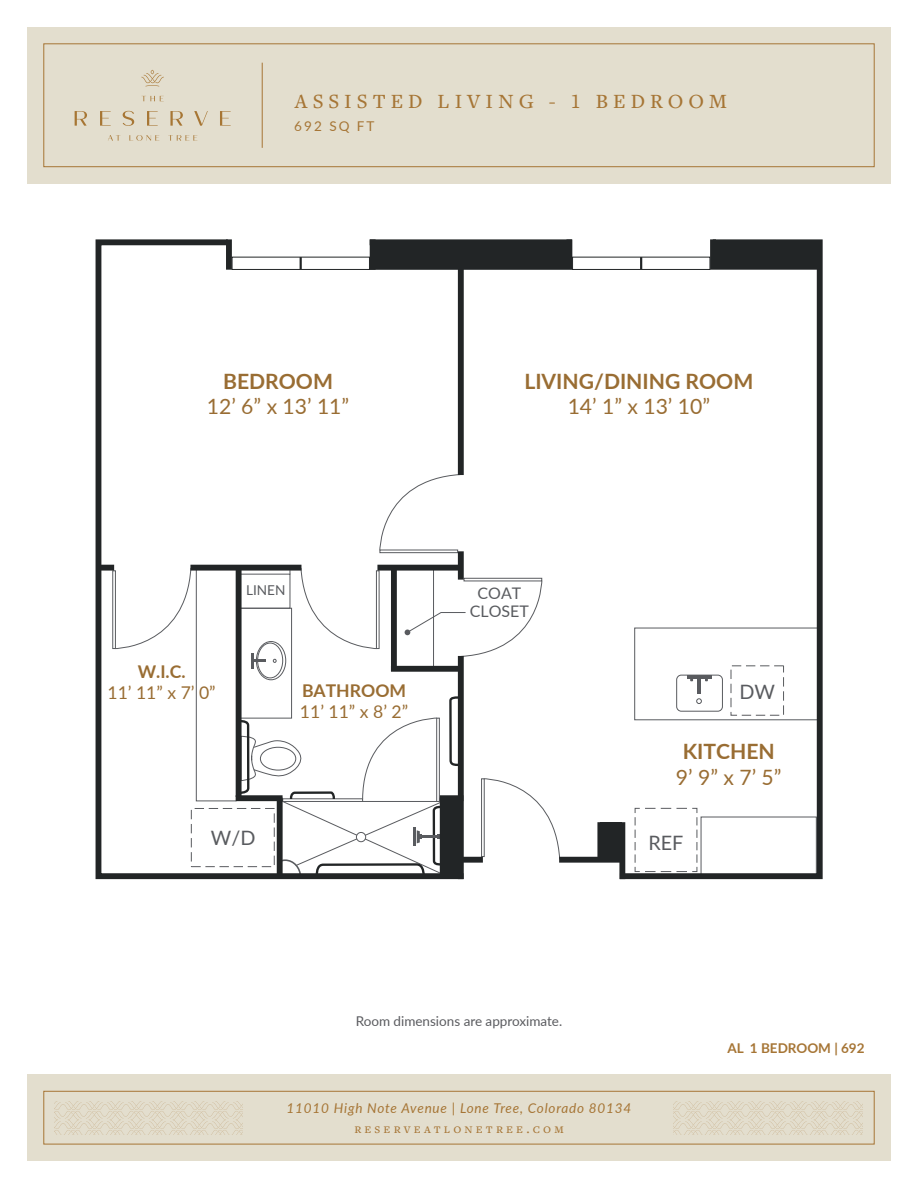
<style>
.page{position:relative;width:918px;height:1188px;background:#fff}
.page>*{position:absolute;margin:0;border:0;box-sizing:border-box;transform-origin:0 0}
.t1{font:21.15px/25.3px "Lato";color:#996d33;text-align:center}
.t2{font:700 21.15px/25.3px "Lato";color:#996d33;text-align:center}
.t3{font:500 21px "Freight Text Pro";letter-spacing:.24em;color:#a67535}
.t4{font:19.8px "Lato";color:#595b5f}
.t5{font:17.55px/21.1px "Lato";color:#996d33}
.t6{font:16.05px/18px "Lato";color:#595b5f;text-align:center}
.t7{font:14.25px "Freight Text Pro";letter-spacing:.22em;color:#a67535}
.t8{font:13.65px "Lato";color:#595b5f}
.t9{font:italic 13.5px "Lato";letter-spacing:.06em;color:#a67535}
.t10{font:13.5px "Lato";color:#5a5b5f}
.t11{font:700 13.5px "Lato";color:#a67535}
.t12{font:13.5px "Lato";letter-spacing:.15em;color:#a67535}
.s1{font-weight:700}
.s2{font-weight:400}
</style>
<div class="page">
<div style="left:27px;top:1075px;width:864px;height:86px;background:#e3dece"></div>
<div style="left:43px;top:1091px;width:832px;height:53px;border:1px solid #a67535"></div>
<div style="left:27px;top:27px;width:864px;height:157px;background:#e3dece"></div>
<div style="left:43px;top:43px;width:832px;height:124px;border:1px solid #a67535"></div>
<svg style="left:674px;top:1101px;width:189px;height:33px"></svg>
<svg style="left:54px;top:1101px;width:189px;height:33px"></svg>
<hr style="left:262px;top:63px;width:1px;height:85px;background:#a67535">
<svg style="left:141px;top:70px;width:23px;height:16px"></svg>
<svg style="left:75px;top:111px;width:12px;height:15px"></svg>
<svg style="left:100px;top:111px;width:11px;height:15px"></svg>
<svg style="left:123px;top:111px;width:11px;height:15px"></svg>
<svg style="left:147px;top:111px;width:11px;height:15px"></svg>
<svg style="left:170px;top:111px;width:13px;height:15px"></svg>
<svg style="left:194px;top:111px;width:14px;height:15px"></svg>
<svg style="left:220px;top:111px;width:11px;height:15px"></svg>
<svg style="left:142px;top:96px;width:22px;height:5px"></svg>
<svg style="left:108px;top:135px;width:12px;height:6px"></svg>
<svg style="left:129px;top:135px;width:30px;height:6px"></svg>
<svg style="left:168px;top:135px;width:29px;height:6px"></svg>
<svg style="left:614px;top:256px;width:209px;height:623px"></svg>
<svg style="left:96px;top:239px;width:365px;height:640px"></svg>
<div style="left:458px;top:551px;width:6px;height:29px;background:#222526"></div>
<div style="left:458px;top:241px;width:6px;height:234px;background:#222526"></div>
<div style="left:226px;top:239px;width:6px;height:31px;background:#222526"></div>
<svg style="left:364px;top:239px;width:211px;height:34px"></svg>
<svg style="left:707px;top:239px;width:116px;height:34px"></svg>
<div style="left:619px;top:822px;width:6px;height:57px;background:#222526"></div>
<div style="left:597px;top:822px;width:6px;height:38px;background:#222526"></div>
<div style="left:377px;top:565px;width:84px;height:6px;background:#222526"></div>
<div style="left:190px;top:565px;width:111px;height:6px;background:#222526"></div>
<div style="left:98px;top:565px;width:16px;height:6px;background:#222526"></div>
<div style="left:559px;top:857px;width:63px;height:6px;background:#222526"></div>
<div style="left:600px;top:822px;width:22px;height:38px;background:#222526"></div>
<div style="left:373px;top:242px;width:196px;height:25px;background:#222526"></div>
<div style="left:713px;top:242px;width:107px;height:25px;background:#222526"></div>
<div style="left:232px;top:257px;width:137px;height:12px;background:#fff"></div>
<div style="left:232px;top:257px;width:138px;height:13px;border:1px solid #222526"></div>
<svg style="left:300px;top:257px;width:2px;height:12px"></svg>
<div style="left:573px;top:257px;width:137px;height:12px;background:#fff"></div>
<div style="left:572px;top:257px;width:138px;height:13px;border:1px solid #222526"></div>
<svg style="left:640px;top:257px;width:2px;height:12px"></svg>
<svg style="left:115px;top:566px;width:445px;height:313px"></svg>
<p class="t3" style="left:295px;top:87px;width:434px">ASSISTED LIVING - 1 BEDROOM</p>
<p class="t12" style="left:294px;top:117px;width:82px">692 SQ FT</p>
<p class="t1" style="left:207px;top:367px;width:144px"><span class="s1">BEDROOM<br></span>12’ 6” x 13’ 11”</p>
<p class="t2" style="left:524px;top:367px;width:230px">LIVING/DINING ROOM<br><span class="s2">14’ 1” x 13’ 10”</span></p>
<p class="t5" style="left:107px;top:661px;width:110px;text-align:center"><span class="s1">W.I.C.<br></span>11’ 11” x 7’ 0”</p>
<p class="t8" style="left:246px;top:581px;width:41px">LINEN</p>
<p class="t5" style="left:300px;top:679px;width:110px"><span class="s1">BATHROOM<br></span>11’ 11” x 8’ 2”</p>
<p class="t6" style="left:470px;top:584px;width:60px">COAT<br>CLOSET</p>
<p class="t4" style="left:739px;top:677px;width:37px">DW</p>
<p class="t1" style="left:676px;top:738px;width:107px"><span class="s1">KITCHEN<br></span>9’ 9” x 7’ 5”</p>
<p class="t4" style="left:211px;top:824px;width:46px">W/D</p>
<p class="t4" style="left:648px;top:829px;width:37px">REF</p>
<p class="t10" style="left:356px;top:1011px;width:208px">Room dimensions are approximate.</p>
<p class="t9" style="left:287px;top:1098px;width:346px">11010 High Note Avenue | Lone Tree, Colorado 80134</p>
<p class="t7" style="left:354px;top:1119px;width:211px">reserveatlonetree.com</p>
<p class="t11" style="left:727px;top:1038px;width:139px">AL 1 BEDROOM | 692</p>
</div>
